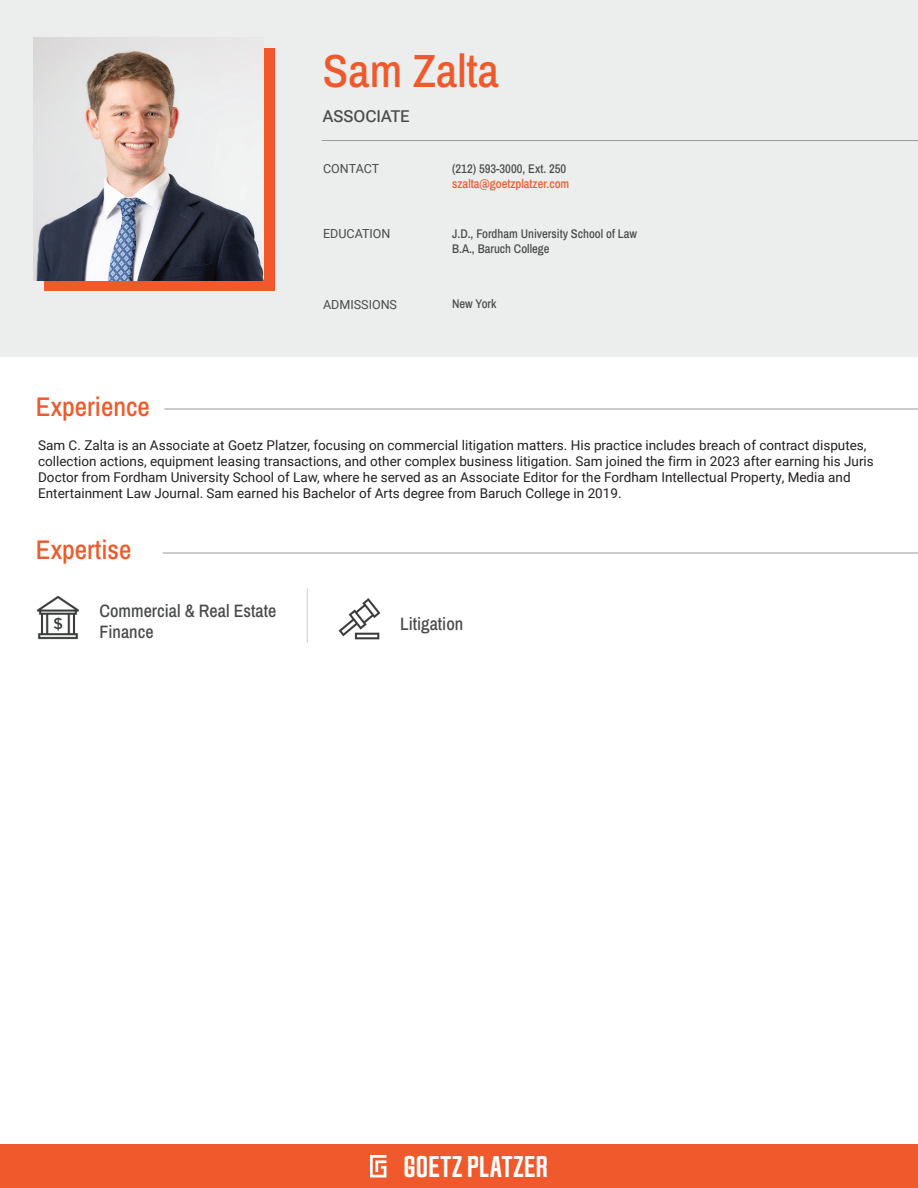
<style>
.page{position:relative;width:918px;height:1188px;background:#fff}
.page>*{position:absolute;margin:0;border:0;box-sizing:border-box;transform-origin:0 0}
.t1{font:46.5px "Archivo Narrow";color:#ef592b}
.t2{font:31.35px "Jay Gothic URW";letter-spacing:.005em;color:#fff}
.t3{font:27px "Archivo Narrow";color:#ef592b}
.t4{font:18px/21.6px "Archivo Narrow";color:#494a4a}
.t5{font:16.5px "Roboto Flex";color:#494a4a}
.t6{font:13.5px/16.2px "Roboto";color:#231f20}
.t7{font:12.6px/15px "Archivo Narrow";color:#494a4a}
.t8{font:12.6px "Roboto";color:#494a4a}
.t9{font:12.6px "Archivo Narrow";color:#ef592b}
</style>
<div class="page">
<div style="left:0;top:0;width:918px;height:357px;background:#eceded"></div>
<hr style="left:322px;top:140px;width:596px;height:1px;background:#9b9b9b">
<hr style="left:164px;top:409px;width:754px;height:1px;background:#9b9b9b">
<hr style="left:163px;top:553px;width:755px;height:1px;background:#9b9b9b">
<div style="left:0;top:1145px;width:918px;height:43px;background:#ef592b"></div>
<svg style="left:370px;top:1155px;width:16px;height:22px"></svg>
<div style="left:44px;top:48px;width:230px;height:243px;background:#ef592b"></div>
<img style="left:34px;top:38px;width:230px;height:242px">
<img style="left:36px;top:595px;width:44px;height:45px">
<img style="left:338px;top:598px;width:43px;height:42px">
<hr style="left:307px;top:588px;width:1px;height:55px;background:#d8d8d8">
<h1 class="t1" style="left:323px;top:39px;width:178px">Sam Zalta</h1>
<h3 class="t3" style="left:36px;top:388px;width:115px">Experience</h3>
<p class="t5" style="left:323px;top:102px;width:88px">ASSOCIATE</p>
<p class="t8" style="left:323px;top:160px;width:58px">CONTACT</p>
<p class="t8" style="left:323px;top:224px;width:69px">EDUCATION</p>
<p class="t8" style="left:323px;top:296px;width:75px">ADMISSIONS</p>
<p class="t7" style="left:452px;top:161px;width:116px">(212) 593-3000, Ext. 250</p>
<p class="t9" style="left:452px;top:175px;width:119px">szalta@goetzplatzer.com</p>
<p class="t7" style="left:452px;top:225px;width:186px">J.D., Fordham University School of Law<br>B.A., Baruch College</p>
<p class="t7" style="left:452px;top:296px;width:46px">New York</p>
<p class="t6" style="left:38px;top:436px;width:837px">Sam C. Zalta is an Associate at Goetz Platzer, focusing on commercial litigation matters. His practice includes breach of contract disputes, collection actions, equipment leasing transactions, and other complex business litigation. Sam joined the firm in 2023 after earning his Juris Doctor from Fordham University School of Law, where he served as an Associate Editor for the Fordham Intellectual Property, Media and Entertainment Law Journal. Sam earned his Bachelor of Arts degree from Baruch College in 2019.</p>
<h3 class="t3" style="left:36px;top:531px;width:97px">Expertise</h3>
<h3 class="t4" style="left:100px;top:599px;width:178px">Commercial &amp; Real Estate<br>Finance</h3>
<h3 class="t4" style="left:400px;top:612px;width:65px">Litigation</h3>
<h2 class="t2" style="left:403px;top:1149px;width:146px">GOETZ PLATZER</h2>
</div>
